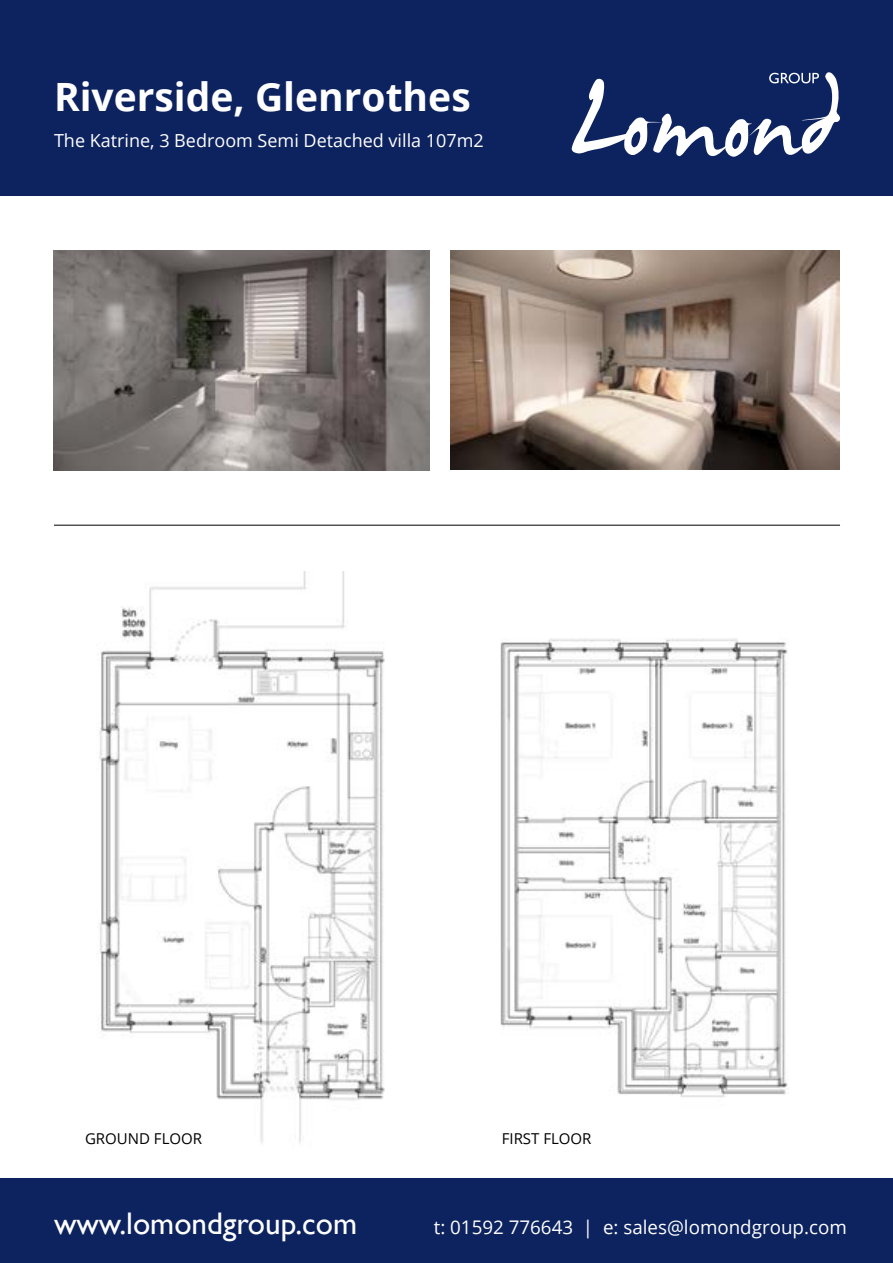
<style>
.page{position:relative;width:893px;height:1263px;background:#fff}
.page>*{position:absolute;margin:0;border:0;box-sizing:border-box;transform-origin:0 0}
.t1{font:700 39px "Open Sans";color:#fff}
.t2{font:31.2px "Gill Sans";color:#fff}
.t3{font:18.75px "Open Sans";color:#fff}
.t4{font:18px "Open Sans";color:#fff}
.t5{font:15px "Open Sans";color:#000}
</style>
<div class="page">
<img style="left:500px;top:638px;width:288px;height:459px">
<img style="left:99px;top:572px;width:286px;height:571px">
<div style="left:0;top:1178px;width:893px;height:85px;background:#0d2360"></div>
<div style="left:0;top:0;width:893px;height:196px;background:#0d2360"></div>
<svg style="left:572px;top:72px;width:268px;height:85px"></svg>
<hr style="left:54px;top:525px;width:786px;height:1px;background:#000">
<img style="left:53px;top:250px;width:377px;height:220px">
<img style="left:451px;top:250px;width:388px;height:219px">
<h1 class="t1" style="left:54px;top:69px;width:418px">Riverside, Glenrothes</h1>
<p class="t4" style="left:54px;top:129px;width:431px">The Katrine, 3 Bedroom Semi Detached villa 107m2</p>
<p class="t5" style="left:85px;top:1128px;width:119px">GROUND FLOOR</p>
<p class="t5" style="left:502px;top:1128px;width:91px">FIRST FLOOR</p>
<h2 class="t2" style="left:54px;top:1205px;width:305px">www.lomondgroup.com</h2>
<p class="t3" style="left:434px;top:1214px;width:415px">t: 01592 776643 | e: sales@lomondgroup.com</p>
</div>
